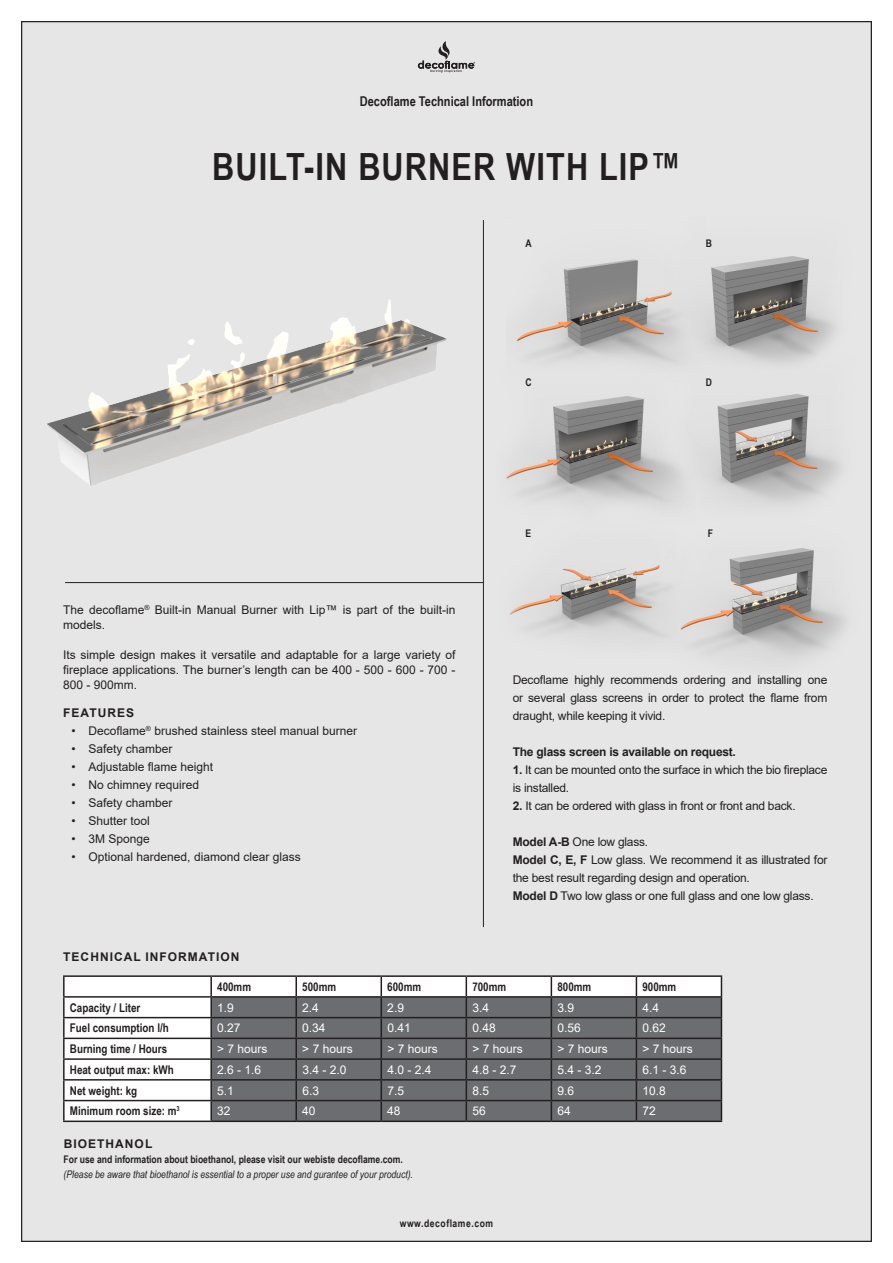
<style>
.page{position:relative;width:893px;height:1263px;background:#fff}
.page>*{position:absolute;margin:0;border:0;box-sizing:border-box;transform-origin:0 0}
.t1{font:700 37.5px "Arial Narrow";letter-spacing:.03em;color:#231f20}
.t2{font:700 13.5px "Arial Narrow";color:#231f20}
.t3{font:12px/18px "Arial";letter-spacing:-.02em;color:#231f20;text-align:justify}
.t4{font:12px/15px "Arial";color:#231f20}
.t5{font:12px "Arial";color:#fff}
.t6{font:700 12px "Arial Narrow";color:#231f20}
.t7{font:700 12px "Arial";letter-spacing:.085em;color:#231f20}
.t8{font:700 12px "Arial";letter-spacing:-.02em;color:#231f20}
.t9{font:700 10.5px "Arial Narrow";color:#231f20}
.t10{font:italic 10.5px "Arial Narrow";color:#231f20}
.t11{font:700 10.5px "Arial Narrow";letter-spacing:.05em;color:#231f20}
.s1{font-weight:700}
</style>
<div class="page">
<div style="left:21px;top:21px;width:851px;height:1221px;background:#e6e6e6"></div>
<img style="left:47px;top:220px;width:436px;height:362px">
<hr style="left:483px;top:220px;width:1px;height:707px;background:#231f20">
<hr style="left:65px;top:582px;width:418px;height:1px;background:#231f20">
<hr style="left:63px;top:975px;width:148px;height:2px;background:#231f20">
<hr style="left:211px;top:975px;width:85px;height:2px;background:#231f20">
<hr style="left:296px;top:975px;width:85px;height:2px;background:#231f20">
<hr style="left:381px;top:975px;width:85px;height:2px;background:#231f20">
<hr style="left:466px;top:975px;width:85px;height:2px;background:#231f20">
<hr style="left:551px;top:975px;width:85px;height:2px;background:#231f20">
<hr style="left:636px;top:975px;width:86px;height:2px;background:#231f20">
<svg style="left:63px;top:976px;width:659px;height:144px;background:#929395"></svg>
<hr style="left:63px;top:1120px;width:148px;height:2px;background:#231f20">
<hr style="left:211px;top:1120px;width:85px;height:2px;background:#231f20">
<hr style="left:296px;top:1120px;width:85px;height:2px;background:#231f20">
<hr style="left:381px;top:1120px;width:85px;height:2px;background:#231f20">
<hr style="left:466px;top:1120px;width:85px;height:2px;background:#231f20">
<hr style="left:551px;top:1120px;width:85px;height:2px;background:#231f20">
<hr style="left:636px;top:1120px;width:86px;height:2px;background:#231f20">
<img style="left:517px;top:259px;width:137px;height:95px">
<img style="left:506px;top:354px;width:155px;height:135px">
<img style="left:654px;top:256px;width:182px;height:128px">
<img style="left:510px;top:489px;width:157px;height:149px">
<img style="left:667px;top:548px;width:179px;height:111px">
<img style="left:661px;top:351px;width:180px;height:169px">
<svg style="left:418px;top:41px;width:57px;height:32px"></svg>
<p class="t2" style="left:360px;top:91px;width:175px">Decoflame Technical Information</p>
<h1 class="t1" style="left:212px;top:138px;width:470px">built-in burner with lip™</h1>
<p class="t9" style="left:525px;top:235px;width:8px">A</p>
<p class="t9" style="left:706px;top:235px;width:7px">B</p>
<p class="t9" style="left:525px;top:374px;width:8px">C</p>
<p class="t9" style="left:706px;top:374px;width:8px">D</p>
<p class="t4" style="left:63px;top:602px;width:394px">The decoflame<sup>®</sup> Built-in Manual Burner with Lip™ is part of the built-in models.</p>
<p class="t3" style="left:63px;top:647px;width:394px;line-height:15px">Its simple design makes it versatile and adaptable for a large variety of fireplace applications. The burner’s length can be 400 - 500 - 600 - 700 - 800 - 900mm.</p>
<p class="t7" style="left:63px;top:705px;width:72px">Features</p>
<p class="t4" style="left:72px;top:724px;width:287px">• Decoflame<sup>®</sup> brushed stainless steel manual burner</p>
<p class="t4" style="left:72px;top:742px;width:103px">• Safety chamber</p>
<p class="t4" style="left:72px;top:760px;width:143px">• Adjustable flame height</p>
<p class="t4" style="left:72px;top:778px;width:129px">• No chimney required</p>
<p class="t4" style="left:72px;top:796px;width:103px">• Safety chamber</p>
<p class="t4" style="left:72px;top:814px;width:80px">• Shutter tool</p>
<p class="t3" style="left:72px;top:830px;width:80px">• 3M Sponge</p>
<p class="t4" style="left:72px;top:850px;width:231px">• Optional hardened, diamond clear glass</p>
<p class="t7" style="left:63px;top:948px;width:178px">Technical information</p>
<p class="t9" style="left:525px;top:525px;width:6px">E</p>
<p class="t9" style="left:708px;top:525px;width:7px">F</p>
<p class="t3" style="left:513px;top:671px;width:316px">Decoflame highly recommends ordering and installing one or several glass screens in order to protect the flame from draught, while keeping it vivid.</p>
<p class="t8" style="left:513px;top:743px;width:225px">The glass screen is available on request.</p>
<p class="t3" style="left:513px;top:761px;width:316px"><span class="s1">1.</span> It can be mounted onto the surface in which the bio fireplace is installed.</p>
<p class="t3" style="left:513px;top:797px;width:284px"><span class="s1">2.</span> It can be ordered with glass in front or front and back.</p>
<p class="t3" style="left:513px;top:833px;width:316px;text-align:left"><span class="s1">Model A-B</span> One low glass.<br><span class="s1">Model C, E, F</span> Low glass. We recommend it as illustrated for the best result regarding design and operation.<br><span class="s1">Model D</span> Two low glass or one full glass and one low glass.</p>
<p class="t6" style="left:217px;top:977px;width:35px">400mm</p>
<p class="t6" style="left:302px;top:977px;width:35px">500mm</p>
<p class="t6" style="left:387px;top:977px;width:35px">600mm</p>
<p class="t6" style="left:472px;top:977px;width:35px">700mm</p>
<p class="t6" style="left:557px;top:977px;width:35px">800mm</p>
<p class="t6" style="left:642px;top:977px;width:35px">900mm</p>
<p class="t6" style="left:70px;top:998px;width:72px">Capacity / Liter</p>
<p class="t5" style="left:217px;top:999px;width:18px">1.9</p>
<p class="t5" style="left:302px;top:999px;width:18px">2.4</p>
<p class="t5" style="left:387px;top:999px;width:18px">2.9</p>
<p class="t5" style="left:472px;top:999px;width:18px">3.4</p>
<p class="t5" style="left:557px;top:999px;width:18px">3.9</p>
<p class="t5" style="left:642px;top:999px;width:18px">4.4</p>
<p class="t6" style="left:70px;top:1019px;width:100px">Fuel consumption l/h</p>
<p class="t5" style="left:217px;top:1020px;width:25px">0.27</p>
<p class="t5" style="left:302px;top:1020px;width:25px">0.34</p>
<p class="t5" style="left:387px;top:1020px;width:25px">0.41</p>
<p class="t5" style="left:472px;top:1020px;width:25px">0.48</p>
<p class="t5" style="left:557px;top:1020px;width:25px">0.56</p>
<p class="t5" style="left:642px;top:1020px;width:25px">0.62</p>
<p class="t6" style="left:70px;top:1040px;width:99px">Burning time / Hours</p>
<p class="t5" style="left:217px;top:1040px;width:52px">&gt; 7 hours</p>
<p class="t5" style="left:302px;top:1040px;width:52px">&gt; 7 hours</p>
<p class="t5" style="left:387px;top:1040px;width:52px">&gt; 7 hours</p>
<p class="t5" style="left:472px;top:1040px;width:52px">&gt; 7 hours</p>
<p class="t5" style="left:557px;top:1040px;width:52px">&gt; 7 hours</p>
<p class="t5" style="left:642px;top:1040px;width:52px">&gt; 7 hours</p>
<p class="t6" style="left:70px;top:1060px;width:105px">Heat output max: kWh</p>
<p class="t5" style="left:217px;top:1061px;width:46px">2.6 - 1.6</p>
<p class="t5" style="left:302px;top:1061px;width:46px">3.4 - 2.0</p>
<p class="t5" style="left:387px;top:1061px;width:46px">4.0 - 2.4</p>
<p class="t5" style="left:472px;top:1061px;width:46px">4.8 - 2.7</p>
<p class="t5" style="left:557px;top:1061px;width:46px">5.4 - 3.2</p>
<p class="t5" style="left:642px;top:1061px;width:46px">6.1 - 3.6</p>
<p class="t6" style="left:70px;top:1081px;width:69px">Net weight: kg</p>
<p class="t5" style="left:217px;top:1082px;width:18px">5.1</p>
<p class="t5" style="left:302px;top:1082px;width:18px">6.3</p>
<p class="t5" style="left:387px;top:1082px;width:18px">7.5</p>
<p class="t5" style="left:472px;top:1082px;width:18px">8.5</p>
<p class="t5" style="left:557px;top:1082px;width:18px">9.6</p>
<p class="t5" style="left:643px;top:1082px;width:25px">10.8</p>
<p class="t6" style="left:70px;top:1102px;width:111px">Minimum room size: m<sup>3</sup></p>
<p class="t5" style="left:217px;top:1103px;width:15px">32</p>
<p class="t5" style="left:302px;top:1103px;width:15px">40</p>
<p class="t5" style="left:387px;top:1103px;width:15px">48</p>
<p class="t5" style="left:472px;top:1103px;width:15px">56</p>
<p class="t5" style="left:557px;top:1103px;width:15px">64</p>
<p class="t5" style="left:642px;top:1103px;width:15px">72</p>
<p class="t7" style="left:64px;top:1136px;width:20px">BIOETHANOL</p>
<p class="t9" style="left:64px;top:1152px;width:341px">For use and information about bioethanol, please visit our webiste decoflame.com.</p>
<p class="t10" style="left:64px;top:1167px;width:351px">(Please be aware that bioethanol is essential to a proper use and gurantee of your product).</p>
<p class="t11" style="left:400px;top:1215px;width:95px">www.decoflame.com</p>
</div>
